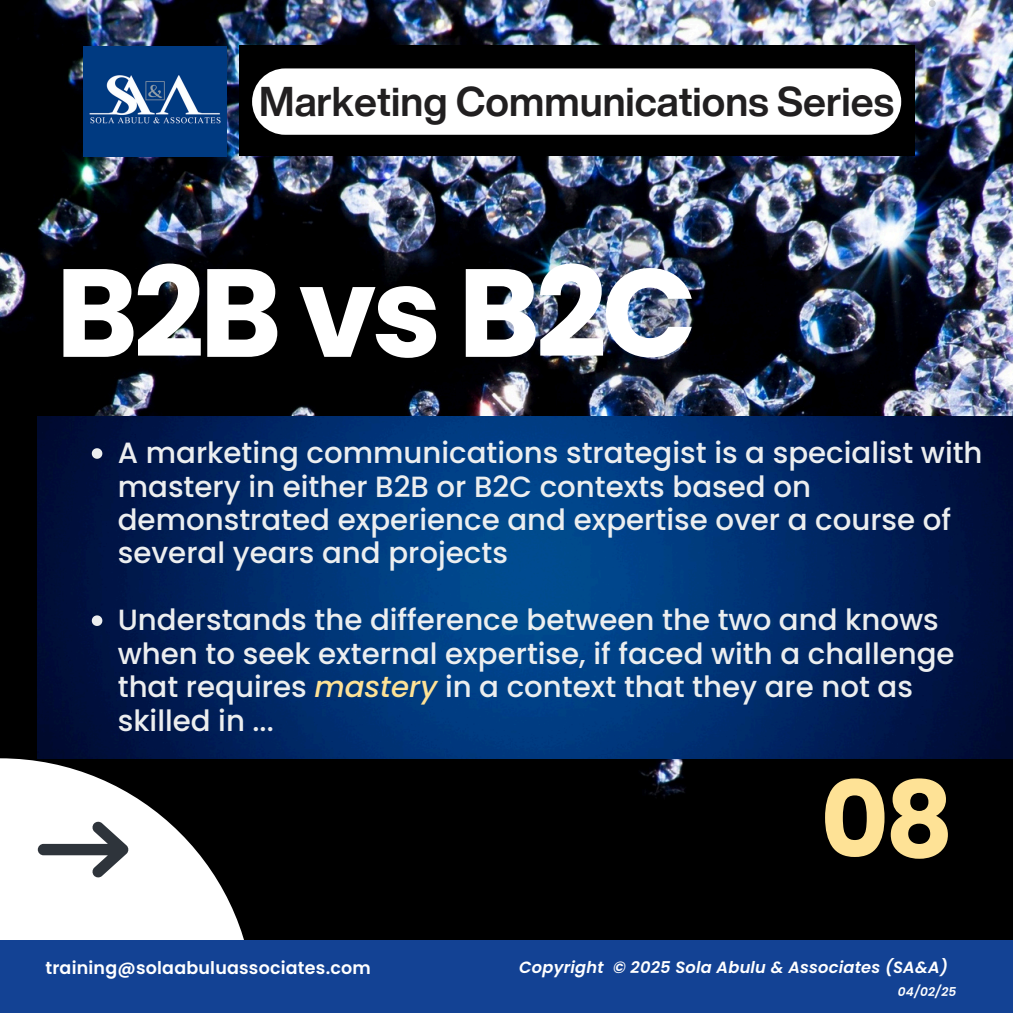
<style>
.page{position:relative;width:1013px;height:1013px;background:#fff}
.page>*{position:absolute;margin:0;border:0;box-sizing:border-box;transform-origin:0 0}
.t1{font:700 125px "Poppins";letter-spacing:-.04em;color:#fff}
.t2{font:700 105.75px "Poppins";color:#fee296}
.t3{font:700 40.5px "Helvetica Now Display";color:#211f20}
.t4{font:500 29.25px/33.4px "Poppins";color:#eceeef}
.t5{font:19.25px "Lexend Mega";letter-spacing:-.055em;color:#2e343b}
.t6{font:600 17.5px "Poppins";letter-spacing:.01em;color:#fff}
.t7{font:italic 600 16.25px "Poppins";letter-spacing:.01em;color:#fff}
.t8{font:italic 600 12.25px "Poppins";color:#fff}
.s1{font-style:italic;color:#fee296}
</style>
<div class="page">
<img style="left:0;top:0;width:1012px;height:940px">
<svg style="left:0;top:0;width:7px;height:7px"></svg>
<svg style="left:77px;top:0;width:7px;height:7px"></svg>
<svg style="left:155px;top:0;width:7px;height:7px"></svg>
<svg style="left:232px;top:0;width:7px;height:7px"></svg>
<svg style="left:309px;top:0;width:7px;height:7px"></svg>
<svg style="left:387px;top:0;width:7px;height:7px"></svg>
<svg style="left:464px;top:0;width:7px;height:7px"></svg>
<svg style="left:542px;top:0;width:6px;height:7px"></svg>
<svg style="left:619px;top:0;width:7px;height:7px"></svg>
<svg style="left:696px;top:0;width:7px;height:7px"></svg>
<svg style="left:774px;top:0;width:7px;height:7px"></svg>
<svg style="left:851px;top:0;width:7px;height:7px"></svg>
<svg style="left:928px;top:0;width:7px;height:7px"></svg>
<svg style="left:1006px;top:0;width:6px;height:7px"></svg>
<svg style="left:0;top:77px;width:7px;height:7px"></svg>
<svg style="left:77px;top:77px;width:6px;height:7px"></svg>
<svg style="left:232px;top:77px;width:7px;height:7px"></svg>
<svg style="left:928px;top:77px;width:7px;height:7px"></svg>
<svg style="left:1006px;top:77px;width:6px;height:7px"></svg>
<svg style="left:0;top:155px;width:7px;height:7px"></svg>
<svg style="left:77px;top:155px;width:7px;height:7px"></svg>
<svg style="left:155px;top:157px;width:7px;height:5px"></svg>
<svg style="left:232px;top:155px;width:7px;height:7px"></svg>
<svg style="left:309px;top:156px;width:7px;height:6px"></svg>
<svg style="left:387px;top:156px;width:7px;height:6px"></svg>
<svg style="left:464px;top:156px;width:7px;height:6px"></svg>
<svg style="left:542px;top:156px;width:6px;height:6px"></svg>
<svg style="left:619px;top:156px;width:7px;height:6px"></svg>
<svg style="left:696px;top:156px;width:7px;height:6px"></svg>
<svg style="left:774px;top:156px;width:7px;height:6px"></svg>
<svg style="left:851px;top:156px;width:7px;height:6px"></svg>
<svg style="left:928px;top:155px;width:7px;height:7px"></svg>
<svg style="left:1006px;top:155px;width:6px;height:7px"></svg>
<svg style="left:0;top:232px;width:7px;height:7px"></svg>
<svg style="left:77px;top:232px;width:7px;height:7px"></svg>
<svg style="left:155px;top:232px;width:7px;height:7px"></svg>
<svg style="left:232px;top:232px;width:7px;height:7px"></svg>
<svg style="left:309px;top:232px;width:7px;height:7px"></svg>
<svg style="left:387px;top:232px;width:7px;height:7px"></svg>
<svg style="left:464px;top:232px;width:7px;height:7px"></svg>
<svg style="left:542px;top:232px;width:6px;height:7px"></svg>
<svg style="left:619px;top:232px;width:7px;height:7px"></svg>
<svg style="left:696px;top:232px;width:7px;height:7px"></svg>
<svg style="left:774px;top:232px;width:7px;height:7px"></svg>
<svg style="left:851px;top:232px;width:7px;height:7px"></svg>
<svg style="left:928px;top:232px;width:7px;height:7px"></svg>
<svg style="left:1006px;top:232px;width:6px;height:7px"></svg>
<svg style="left:0;top:309px;width:7px;height:7px"></svg>
<svg style="left:77px;top:309px;width:7px;height:7px"></svg>
<svg style="left:155px;top:309px;width:7px;height:7px"></svg>
<svg style="left:232px;top:309px;width:7px;height:7px"></svg>
<svg style="left:309px;top:309px;width:7px;height:7px"></svg>
<svg style="left:387px;top:309px;width:7px;height:7px"></svg>
<svg style="left:464px;top:309px;width:7px;height:7px"></svg>
<svg style="left:542px;top:309px;width:6px;height:7px"></svg>
<svg style="left:619px;top:309px;width:7px;height:7px"></svg>
<svg style="left:696px;top:309px;width:7px;height:7px"></svg>
<svg style="left:774px;top:309px;width:7px;height:7px"></svg>
<svg style="left:851px;top:309px;width:7px;height:7px"></svg>
<svg style="left:928px;top:309px;width:7px;height:7px"></svg>
<svg style="left:1006px;top:309px;width:6px;height:7px"></svg>
<svg style="left:0;top:387px;width:7px;height:7px"></svg>
<svg style="left:77px;top:387px;width:7px;height:7px"></svg>
<svg style="left:155px;top:387px;width:7px;height:7px"></svg>
<svg style="left:232px;top:387px;width:7px;height:7px"></svg>
<svg style="left:309px;top:387px;width:7px;height:7px"></svg>
<svg style="left:387px;top:387px;width:7px;height:7px"></svg>
<svg style="left:464px;top:387px;width:7px;height:7px"></svg>
<svg style="left:542px;top:387px;width:6px;height:7px"></svg>
<svg style="left:619px;top:387px;width:7px;height:7px"></svg>
<svg style="left:696px;top:387px;width:7px;height:7px"></svg>
<svg style="left:774px;top:387px;width:7px;height:7px"></svg>
<svg style="left:851px;top:387px;width:7px;height:7px"></svg>
<svg style="left:928px;top:387px;width:7px;height:7px"></svg>
<svg style="left:1006px;top:387px;width:6px;height:7px"></svg>
<svg style="left:0;top:464px;width:7px;height:7px"></svg>
<svg style="left:0;top:542px;width:7px;height:6px"></svg>
<svg style="left:0;top:619px;width:7px;height:7px"></svg>
<svg style="left:0;top:696px;width:7px;height:7px"></svg>
<svg style="left:309px;top:774px;width:7px;height:7px"></svg>
<svg style="left:387px;top:774px;width:7px;height:7px"></svg>
<svg style="left:464px;top:774px;width:7px;height:7px"></svg>
<svg style="left:542px;top:774px;width:6px;height:7px"></svg>
<svg style="left:619px;top:774px;width:7px;height:7px"></svg>
<svg style="left:696px;top:774px;width:7px;height:7px"></svg>
<svg style="left:774px;top:774px;width:7px;height:7px"></svg>
<svg style="left:851px;top:774px;width:7px;height:7px"></svg>
<svg style="left:928px;top:774px;width:7px;height:7px"></svg>
<svg style="left:1006px;top:774px;width:6px;height:7px"></svg>
<svg style="left:309px;top:851px;width:7px;height:7px"></svg>
<svg style="left:387px;top:851px;width:7px;height:7px"></svg>
<svg style="left:464px;top:851px;width:7px;height:7px"></svg>
<svg style="left:542px;top:851px;width:6px;height:7px"></svg>
<svg style="left:619px;top:851px;width:7px;height:7px"></svg>
<svg style="left:696px;top:851px;width:7px;height:7px"></svg>
<svg style="left:774px;top:851px;width:7px;height:7px"></svg>
<svg style="left:851px;top:851px;width:7px;height:7px"></svg>
<svg style="left:928px;top:851px;width:7px;height:7px"></svg>
<svg style="left:1006px;top:851px;width:6px;height:7px"></svg>
<svg style="left:309px;top:928px;width:7px;height:7px"></svg>
<svg style="left:387px;top:928px;width:7px;height:7px"></svg>
<svg style="left:464px;top:928px;width:7px;height:7px"></svg>
<svg style="left:542px;top:928px;width:6px;height:7px"></svg>
<svg style="left:619px;top:928px;width:7px;height:7px"></svg>
<svg style="left:696px;top:928px;width:7px;height:7px"></svg>
<svg style="left:774px;top:928px;width:7px;height:7px"></svg>
<svg style="left:851px;top:928px;width:7px;height:7px"></svg>
<svg style="left:928px;top:928px;width:7px;height:7px"></svg>
<svg style="left:1006px;top:928px;width:6px;height:7px"></svg>
<svg style="left:0;top:758px;width:255px;height:182px"></svg>
<svg style="left:38px;top:821px;width:91px;height:57px"></svg>
<img style="left:38px;top:416px;width:974px;height:342px">
<svg style="left:92px;top:448px;width:10px;height:11px"></svg>
<svg style="left:92px;top:615px;width:10px;height:11px"></svg>
<div style="left:239px;top:46px;width:675px;height:110px;background:#000"></div>
<div style="left:252px;top:68px;width:649px;height:67px;background:#fff;border-radius:33px"></div>
<img style="left:83px;top:46px;width:144px;height:111px">
<div style="left:0;top:940px;width:1012px;height:72px;background:#134294"></div>
<h1 class="t5" style="left:705px;top:77px;width:207px">@reallygreatsite</h1>
<p class="t3" style="left:259px;top:71px;width:636px">Marketing Communications Series</p>
<p class="t1" style="left:56px;top:225px;width:643px">B2B vs B2C</p>
<p class="t4" style="left:118px;top:436px;width:866px">A marketing communications strategist is a specialist with mastery in either B2B or B2C contexts based on demonstrated experience and expertise over a course of several years and projects</p>
<h2 class="t4" style="left:118px;top:603px;width:838px">Understands the difference between the two and knows when to seek external expertise, if faced with a challenge that requires <span class="s1">mastery</span> in a context that they are not as skilled in ...</h2>
<h5 class="t2" style="left:820px;top:746px;width:135px">08</h5>
<p class="t6" style="left:45px;top:955px;width:327px">training@solaabuluassociates.com</p>
<p class="t7" style="left:519px;top:955px;width:430px">Copyright © 2025 Sola Abulu &amp; Associates (SA&amp;A)</p>
<p class="t8" style="left:897px;top:983px;width:60px">04/02/25</p>
</div>
